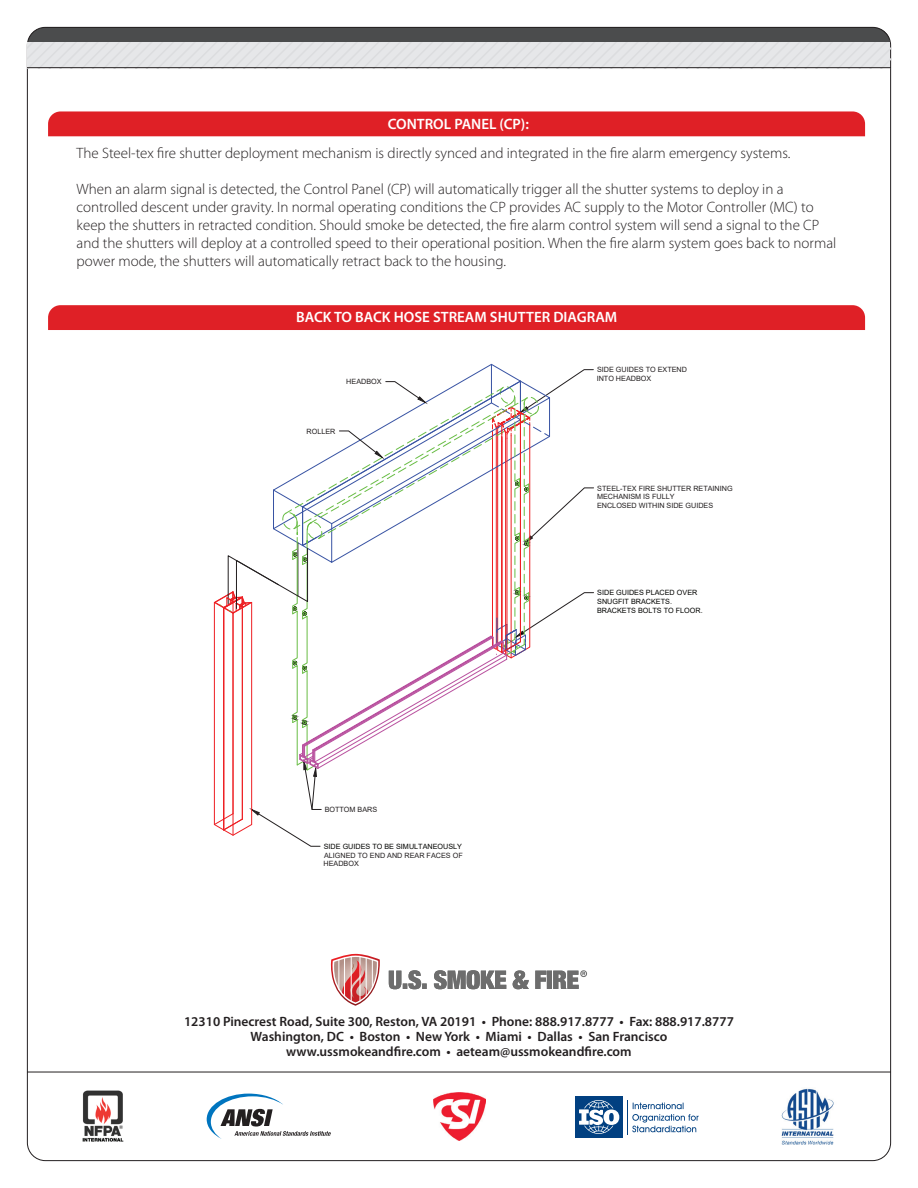
<style>
.page{position:relative;width:918px;height:1188px;background:#fff}
.page>*{position:absolute;margin:0;border:0;box-sizing:border-box;transform-origin:0 0}
.t1{font:300 15px/18px "Myriad Pro";color:#231f20}
.t2{font:600 15px "Myriad Pro";color:#fff}
.t3{font:600 13.5px/15px "Myriad Pro";color:#231f20;text-align:center}
.t4{font:7.2px/8.7px "Arial";color:#231f20}
.t5{font:7.2px/8.7px "Arial";color:#040503}
</style>
<div class="page">
<svg style="left:28px;top:26px;width:862px;height:41px"></svg>
<hr style="left:27px;top:67px;width:864px;height:1px;background:#231f20">
<div style="left:48px;top:111px;width:817px;height:25px;background:#df2026"></div>
<hr style="left:27px;top:1072px;width:864px;height:1px;background:#231f20">
<div style="left:48px;top:305px;width:817px;height:25px;background:#df2026"></div>
<svg style="left:213px;top:363px;width:381px;height:484px"></svg>
<svg style="left:207px;top:1094px;width:124px;height:45px"></svg>
<img style="left:82px;top:1090px;width:42px;height:52px">
<div style="left:575px;top:1097px;width:47px;height:41px;background:#014081"></div>
<svg style="left:579px;top:1100px;width:40px;height:34px"></svg>
<svg style="left:632px;top:1103px;width:67px;height:29px"></svg>
<hr style="left:627px;top:1100px;width:1px;height:34px;background:#014081">
<img style="left:781px;top:1088px;width:53px;height:57px">
<img style="left:433px;top:1093px;width:52px;height:47px">
<svg style="left:389px;top:970px;width:198px;height:19px"></svg>
<img style="left:408px;top:970px;width:171px;height:19px">
<svg style="left:330px;top:954px;width:50px;height:52px"></svg>
<p class="t2" style="left:388px;top:115px;width:143px">CONTROL PANEL (CP):</p>
<p class="t1" style="left:77px;top:144px;width:715px">The Steel-tex fire shutter deployment mechanism is directly synced and integrated in the fire alarm emergency systems.</p>
<p class="t1" style="left:77px;top:180px;width:761px">When an alarm signal is detected, the Control Panel (CP) will automatically trigger all the shutter systems to deploy in a controlled descent under gravity. In normal operating conditions the CP provides AC supply to the Motor Controller (MC) to keep the shutters in retracted condition. Should smoke be detected, the fire alarm control system will send a signal to the CP and the shutters will deploy at a controlled speed to their operational position. When the fire alarm system goes back to normal power mode, the shutters will automatically retract back to the housing.</p>
<p class="t2" style="left:296px;top:308px;width:323px">BACK TO BACK HOSE STREAM SHUTTER DIAGRAM</p>
<p class="t4" style="left:346px;top:377px;width:37px">HEADBOX</p>
<p class="t4" style="left:307px;top:427px;width:30px">ROLLER</p>
<p class="t4" style="left:325px;top:805px;width:54px">BOTTOM BARS</p>
<p class="t5" style="left:324px;top:842px;width:140px">SIDE GUIDES TO BE SIMULTANEOUSLY</p>
<p class="t4" style="left:324px;top:851px;width:141px">ALIGNED TO END AND REAR FACES OF<br>HEADBOX</p>
<p class="t4" style="left:597px;top:365px;width:92px">SIDE GUIDES TO EXTEND<br>INTO HEADBOX</p>
<p class="t4" style="left:597px;top:484px;width:137px">STEEL-TEX FIRE SHUTTER RETAINING<br>MECHANISM IS FULLY<br>ENCLOSED WITHIN SIDE GUIDES</p>
<p class="t5" style="left:597px;top:588px;width:107px">SIDE GUIDES PLACED OVER<br>SNUGFIT BRACKETS.<br>BRACKETS BOLTS TO FLOOR.</p>
<p class="t3" style="left:184px;top:1014px;width:551px">12310 Pinecrest Road, Suite 300, Reston, VA 20191 • Phone: 888.917.8777 • Fax: 888.917.8777<br>Washington, DC • Boston • New York • Miami • Dallas • San Francisco www.ussmokeandfire.com • aeteam@ussmokeandfire.com</p>
</div>
